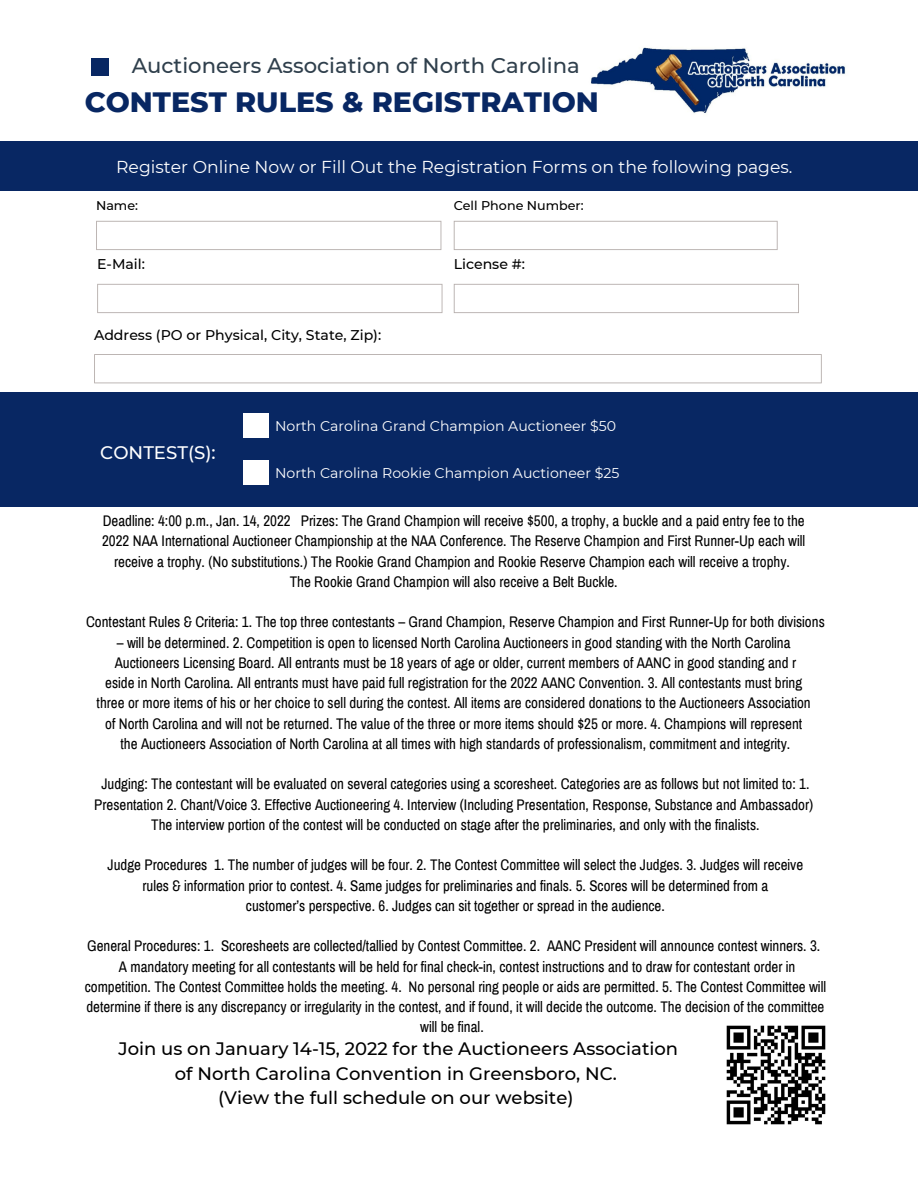
<style>
.page{position:relative;width:918px;height:1188px;background:#fff}
.page>*{position:absolute;margin:0;border:0;box-sizing:border-box;transform-origin:0 0}
.t1{font:800 28.5px "Montserrat";color:#082763}
.t2{font:500 21.15px "Montserrat";color:#2f3f4c}
.t3{font:500 18.15px "Montserrat";color:#fff}
.t4{font:500 18px/24.8px "Montserrat";color:#000;text-align:center}
.t5{font:17.25px "Montserrat";color:#fff}
.t6{font:15px/20.2px "Archivo Narrow";color:#000;text-align:center}
.t7{font:14.1px "Montserrat";color:#fff}
.t8{font:500 14.1px "Montserrat";color:#000}
.t9{font:500 12.75px "Montserrat";color:#000}
</style>
<div class="page">
<div style="left:0;top:142px;width:918px;height:49px;background:#082763"></div>
<div style="left:91px;top:58px;width:18px;height:18px;background:#082763"></div>
<img style="left:591px;top:47px;width:255px;height:67px">
<img style="left:726px;top:1025px;width:100px;height:100px">
<div style="left:0;top:392px;width:918px;height:115px;background:#082763"></div>
<div style="left:243px;top:413px;width:26px;height:25px;background:#fff"></div>
<svg style="left:96px;top:221px;width:345px;height:29px"></svg>
<svg style="left:97px;top:284px;width:345px;height:29px"></svg>
<svg style="left:94px;top:354px;width:728px;height:29px"></svg>
<svg style="left:454px;top:221px;width:324px;height:29px"></svg>
<svg style="left:454px;top:284px;width:345px;height:29px"></svg>
<div style="left:243px;top:460px;width:26px;height:25px;background:#fff"></div>
<p class="t2" style="left:132px;top:53px;width:450px">Auctioneers Association of North Carolina</p>
<p class="t1" style="left:85px;top:84px;width:516px">CONTEST RULES &amp; REGISTRATION</p>
<p class="t5" style="left:116px;top:156px;width:678px">Register Online Now or Fill Out the Registration Forms on the following pages.</p>
<p class="t9" style="left:96px;top:198px;width:43px">Name:</p>
<p class="t8" style="left:97px;top:255px;width:49px">E-Mail:</p>
<p class="t8" style="left:94px;top:326px;width:289px">Address (PO or Physical, City, State, Zip):</p>
<p class="t9" style="left:454px;top:198px;width:132px">Cell Phone Number:</p>
<p class="t8" style="left:454px;top:255px;width:73px">License #:</p>
<p class="t3" style="left:100px;top:441px;width:117px">CONTEST(S):</p>
<p class="t7" style="left:275px;top:418px;width:343px">North Carolina Grand Champion Auctioneer $50</p>
<p class="t7" style="left:275px;top:464px;width:346px">North Carolina Rookie Champion Auctioneer $25</p>
<p class="t6" style="left:103px;top:511px;width:703px">Deadline: 4:00 p.m., Jan. 14, 2022 Prizes: The Grand Champion will receive $500, a trophy, a buckle and a paid entry fee to the</p>
<p class="t6" style="left:102px;top:531px;width:705px">2022 NAA International Auctioneer Championship at the NAA Conference. The Reserve Champion and First Runner-Up each will</p>
<p class="t6" style="left:114px;top:551px;width:677px">receive a trophy. (No substitutions.) The Rookie Grand Champion and Rookie Reserve Champion each will receive a trophy.</p>
<p class="t6" style="left:290px;top:572px;width:330px">The Rookie Grand Champion will also receive a Belt Buckle.</p>
<p class="t6" style="left:86px;top:612px;width:740px">Contestant Rules &amp; Criteria: 1. The top three contestants – Grand Champion, Reserve Champion and First Runner-Up for both divisions</p>
<p class="t6" style="left:117px;top:632px;width:675px">– will be determined. 2. Competition is open to licensed North Carolina Auctioneers in good standing with the North Carolina</p>
<p class="t6" style="left:115px;top:653px;width:683px">Auctioneers Licensing Board. All entrants must be 18 years of age or older, current members of AANC in good standing and r</p>
<p class="t6" style="left:105px;top:673px;width:699px">eside in North Carolina. All entrants must have paid full registration for the 2022 AANC Convention. 3. All contestants must bring</p>
<p class="t6" style="left:97px;top:693px;width:716px">three or more items of his or her choice to sell during the contest. All items are considered donations to the Auctioneers Association</p>
<p class="t6" style="left:105px;top:713px;width:699px">of North Carolina and will not be returned. The value of the three or more items should $25 or more. 4. Champions will represent</p>
<p class="t6" style="left:121px;top:734px;width:671px">the Auctioneers Association of North Carolina at all times with high standards of professionalism, commitment and integrity.</p>
<p class="t6" style="left:94px;top:774px;width:721px">Judging: The contestant will be evaluated on several categories using a scoresheet. Categories are as follows but not limited to: 1.<br>Presentation 2. Chant/Voice 3. Effective Auctioneering 4. Interview (Including Presentation, Response, Substance and Ambassador)</p>
<p class="t6" style="left:151px;top:815px;width:610px">The interview portion of the contest will be conducted on stage after the preliminaries, and only with the finalists.</p>
<p class="t6" style="left:108px;top:855px;width:697px">Judge Procedures 1. The number of judges will be four. 2. The Contest Committee will select the Judges. 3. Judges will receive</p>
<p class="t6" style="left:142px;top:875px;width:627px">rules &amp; information prior to contest. 4. Same judges for preliminaries and finals. 5. Scores will be determined from a</p>
<p class="t6" style="left:246px;top:896px;width:420px">customer’s perspective. 6. Judges can sit together or spread in the audience.</p>
<p class="t6" style="left:85px;top:936px;width:743px">General Procedures: 1. Scoresheets are collected/tallied by Contest Committee. 2. AANC President will announce contest winners. 3.<br>A mandatory meeting for all contestants will be held for final check-in, contest instructions and to draw for contestant order in competition. The Contest Committee holds the meeting. 4. No personal ring people or aids are permitted. 5. The Contest Committee will determine if there is any discrepancy or irregularity in the contest, and if found, it will decide the outcome. The decision of the committee will be final.</p>
<p class="t4" style="left:118px;top:1036px;width:561px">Join us on January 14-15, 2022 for the Auctioneers Association of North Carolina Convention in Greensboro, NC.</p>
<p class="t4" style="left:218px;top:1085px;width:357px">(View the full schedule on our website)</p>
</div>
